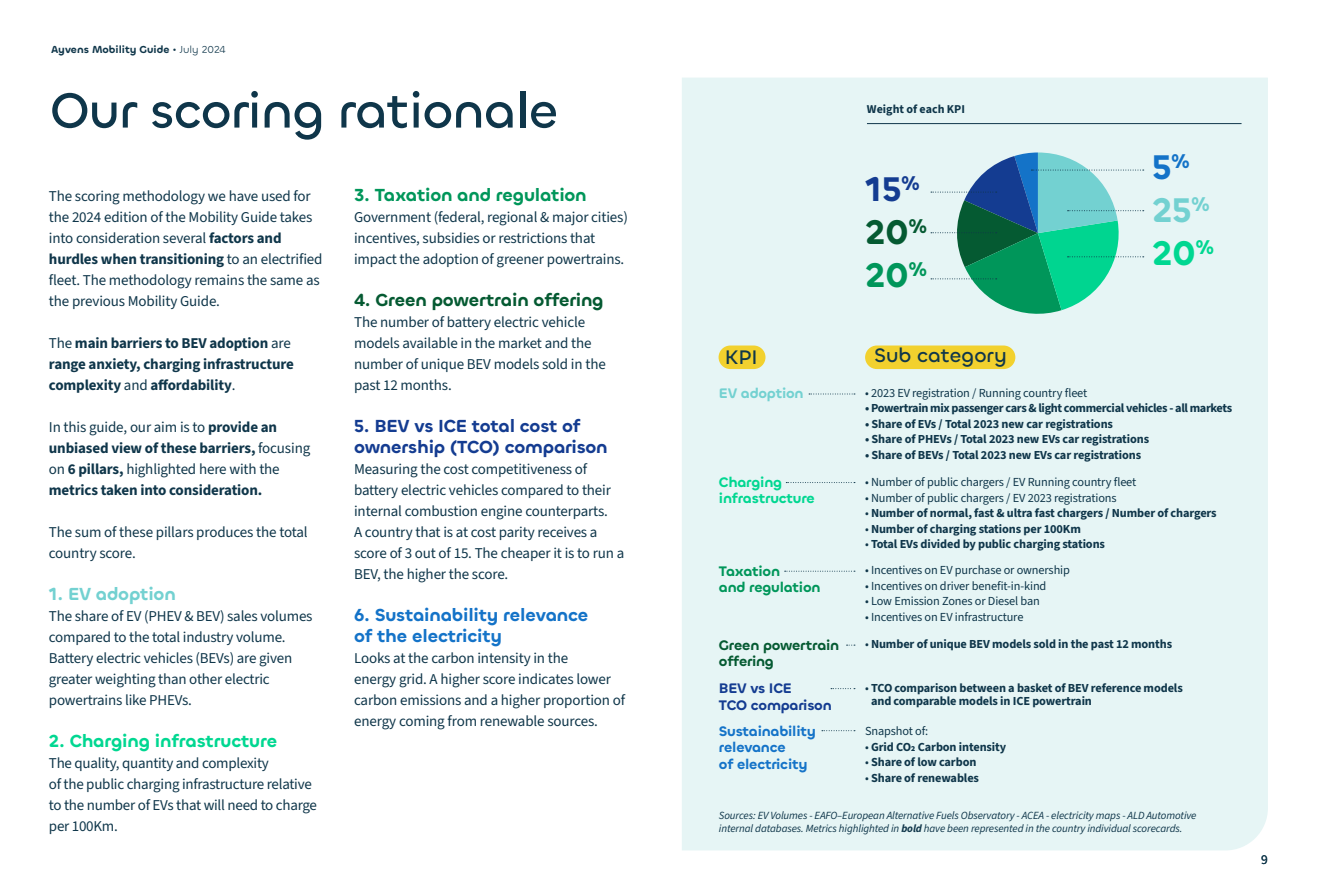
<style>
.page{position:relative;width:1319px;height:893px;background:#fff}
.page>*{position:absolute;margin:0;border:0;box-sizing:border-box;transform-origin:0 0}
.t1{font:500 51px "Chillax";letter-spacing:-.015em;color:#0f364a}
.t2{font:600 35.25px/43px "Chillax";color:#73d1d1}
.t3{font:600 35.25px "Chillax";color:#00965a}
.t4{font:600 35.25px "Chillax";color:#055a32}
.t5{font:600 35.25px "Chillax";color:#143c91}
.t6{font:600 35.25px "Chillax";color:#1473c8}
.t7{font:500 20.25px "Chillax";color:#0f364a}
.t8{font:600 18px/21px "Chillax";letter-spacing:-.01em;color:#143c91}
.t9{font:600 18px/21px "Chillax";letter-spacing:-.01em;color:#1473c8}
.t10{font:600 18px "Chillax";letter-spacing:-.01em;color:#055a32}
.t11{font:600 18px "Chillax";letter-spacing:-.01em;color:#00d791}
.t12{font:600 18px "Chillax";letter-spacing:-.01em;color:#00965a}
.t13{font:600 18px "Chillax";letter-spacing:-.01em;color:#73d1d1}
.t14{font:15px/21px "Source Sans 3";letter-spacing:-.01em;color:#0f364a}
.t15{font:700 15px/21px "Source Sans 3";letter-spacing:-.01em;color:#0f364a}
.t16{font:600 14.25px/16.5px "Chillax";letter-spacing:-.015em;color:#1473c8}
.t17{font:600 14.25px "Chillax";letter-spacing:-.015em;color:#055a32}
.t18{font:600 14.25px/16.5px "Chillax";letter-spacing:-.015em;color:#00d791}
.t19{font:600 14.25px/16.5px "Chillax";letter-spacing:-.015em;color:#00965a}
.t20{font:600 14.25px/16.5px "Chillax";letter-spacing:-.015em;color:#143c91}
.t21{font:600 14.25px "Chillax";letter-spacing:-.015em;color:#73d1d1}
.t22{font:13.5px "Source Sans 3";color:#0f364a}
.t23{font:700 12.3px/13.5px "Source Sans 3";letter-spacing:-.01em;color:#0f364a}
.t24{font:12.3px "Source Sans 3";letter-spacing:-.01em;color:#0f364a}
.t25{font:700 12.3px "Source Sans 3";letter-spacing:-.03em;color:#0f364a}
.t26{font:700 12px "Source Sans 3";color:#0f364a}
.t27{font:italic 10.95px/13.5px "Source Sans 3";letter-spacing:-.01em;color:#0f364a}
.t28{font:600 10.5px "Chillax";color:#0f364a}
.s1{font-weight:500}
.s2{font-weight:400}
.s3{font-weight:700}
.s4{color:#00d791}
</style>
<div class="page">
<div style="left:682px;top:78px;width:585px;height:772px;background:#e6f5f5"></div>
<div style="left:718px;top:345px;width:47px;height:24px;background:#f2d12e;border-radius:12px"></div>
<div style="left:865px;top:345px;width:150px;height:24px;background:#f2d12e;border-radius:12px"></div>
<hr style="left:866px;top:123px;width:375px;height:1px;background:#0f364a">
<svg style="left:930px;top:152px;width:213px;height:170px;background:#75c2b7"></svg>
<svg style="left:809px;top:394px;width:45px;height:1px"></svg>
<svg style="left:786px;top:482px;width:68px;height:1px"></svg>
<svg style="left:784px;top:571px;width:70px;height:1px"></svg>
<svg style="left:821px;top:730px;width:33px;height:1px"></svg>
<svg style="left:830px;top:688px;width:24px;height:1px"></svg>
<p class="t28" style="left:51px;top:43px;width:176px">Ayvens Mobility Guide <span class="s1">•</span> <span class="s2">July 2024</span></p>
<h1 class="t1" style="left:50px;top:79px;width:509px">Our scoring rationale</h1>
<p class="t14" style="left:49px;top:186px;width:275px">The scoring methodology we have used for the 2024 edition of the Mobility Guide takes into consideration several <span class="s3">factors and hurdles when transitioning</span> to an electrified fleet. The methodology remains the same as the previous Mobility Guide.</p>
<p class="t15" style="left:49px;top:333px;width:246px"><span class="s2">The</span> main barriers to BEV adoption <span class="s2">are </span>range anxiety, charging infrastructure complexity <span class="s2">and</span> affordability<span class="s2">.</span></p>
<p class="t15" style="left:49px;top:417px;width:263px"><span class="s2">In this guide, our aim is to</span> provide an unbiased view of these barriers, <span class="s2">focusing on</span> 6 pillars, <span class="s2">highlighted here with the </span>metrics taken into consideration.</p>
<p class="t14" style="left:49px;top:522px;width:260px">The sum of these pillars produces the total country score.</p>
<p class="t13" style="left:49px;top:583px;width:128px">1. EV adoption</p>
<p class="t14" style="left:49px;top:606px;width:265px">The share of EV (PHEV &amp; BEV) sales volumes compared to the total industry volume.<br>Battery electric vehicles (BEVs) are given greater weighting than other electric powertrains like PHEVs.</p>
<p class="t11" style="left:49px;top:730px;width:230px">2. Charging infrastructure</p>
<p class="t14" style="left:49px;top:753px;width:269px">The quality, quantity and complexity<br>of the public charging infrastructure relative to the number of EVs that will need to charge per 100Km.</p>
<p class="t12" style="left:354px;top:184px;width:234px">3. Taxation and regulation</p>
<p class="t14" style="left:354px;top:207px;width:275px">Government (federal, regional &amp; major cities) incentives, subsidies or restrictions that impact the adoption of greener powertrains.</p>
<p class="t10" style="left:354px;top:289px;width:251px">4. Green powertrain offering</p>
<p class="t14" style="left:354px;top:312px;width:253px">The number of battery electric vehicle models available in the market and the number of unique BEV models sold in the past 12 months.</p>
<p class="t8" style="left:354px;top:415px;width:255px">5. BEV vs ICE total cost of ownership (TCO) comparison</p>
<p class="t14" style="left:354px;top:459px;width:272px">Measuring the cost competitiveness of battery electric vehicles compared to their internal combustion engine counterparts.<br>A country that is at cost parity receives a score of 3 out of 15. The cheaper it is to run a BEV, the higher the score.</p>
<p class="t9" style="left:354px;top:604px;width:236px">6. Sustainability relevance of the electricity</p>
<p class="t14" style="left:354px;top:648px;width:272px">Looks at the carbon intensity in the<br>energy grid. A higher score indicates lower carbon emissions and a higher proportion of energy coming from renewable sources.</p>
<p class="t26" style="left:866px;top:101px;width:100px">Weight of each KPI</p>
<h2 class="t5" style="left:865px;top:167px;width:56px">15<sup>%</sup></h2>
<h2 class="t4" style="left:865px;top:210px;width:63px">20<sup>%</sup></h2>
<h2 class="t3" style="left:865px;top:253px;width:63px">20<sup>%</sup></h2>
<h3 class="t7" style="left:724px;top:344px;width:34px">KPI</h3>
<h3 class="t7" style="left:874px;top:343px;width:134px">Sub category</h3>
<h2 class="t6" style="left:1151px;top:145px;width:39px">5<sup>%</sup></h2>
<h2 class="t2" style="left:1151px;top:189px;width:63px">25<sup>%<br></sup><span class="s4">20</span><sup>%</sup></h2>
<p class="t21" style="left:718px;top:384px;width:86px">EV adoption</p>
<p class="t24" style="left:865px;top:385px;width:224px">• 2023 EV registration / Running country fleet</p>
<p class="t25" style="left:865px;top:400px;width:368px">• Powertrain mix passenger cars &amp; light commercial vehicles - all markets</p>
<p class="t23" style="left:865px;top:417px;width:249px">• Share of EVs / Total 2023 new car registrations</p>
<p class="t23" style="left:865px;top:433px;width:285px">• Share of PHEVs / Total 2023 new EVs car registrations</p>
<p class="t23" style="left:865px;top:448px;width:277px">• Share of BEVs / Total 2023 new EVs car registrations</p>
<p class="t18" style="left:718px;top:473px;width:97px">Charging infrastructure</p>
<p class="t24" style="left:865px;top:474px;width:273px">• Number of public chargers / EV Running country fleet</p>
<p class="t24" style="left:865px;top:489px;width:253px">• Number of public chargers / EV 2023 registrations</p>
<p class="t23" style="left:865px;top:507px;width:353px"><span class="s2">•</span> Number of normal, fast &amp; ultra fast chargers / Number of chargers</p>
<p class="t23" style="left:865px;top:522px;width:217px"><span class="s2">•</span> Number of charging stations per 100Km</p>
<p class="t23" style="left:865px;top:538px;width:241px"><span class="s2">•</span> Total EVs divided by public charging stations</p>
<p class="t19" style="left:718px;top:563px;width:103px">Taxation<br>and regulation</p>
<p class="t24" style="left:865px;top:562px;width:206px">• Incentives on EV purchase or ownership</p>
<p class="t24" style="left:865px;top:577px;width:183px">• Incentives on driver benefit-in-kind</p>
<p class="t24" style="left:865px;top:593px;width:176px">• Low Emission Zones or Diesel ban</p>
<p class="t24" style="left:865px;top:608px;width:160px">• Incentives on EV infrastructure</p>
<p class="t17" style="left:718px;top:636px;width:122px">Green powertrain</p>
<p class="t23" style="left:865px;top:638px;width:308px"><span class="s2">•</span> Number of unique BEV models sold in the past 12 months</p>
<p class="t17" style="left:718px;top:652px;width:56px">offering</p>
<p class="t23" style="left:870px;top:681px;width:313px;text-indent:-6px"><span class="s2">•</span> TCO comparison between a basket of BEV reference models and comparable models in ICE powertrain</p>
<p class="t20" style="left:718px;top:680px;width:114px">BEV vs ICE<br>TCO comparison</p>
<p class="t16" style="left:718px;top:723px;width:98px">Sustainability relevance<br>of electricity</p>
<p class="t24" style="left:865px;top:723px;width:65px">Snapshot of:</p>
<p class="t23" style="left:865px;top:740px;width:143px"><span class="s2">•</span> Grid CO2 Carbon intensity</p>
<p class="t23" style="left:865px;top:756px;width:113px"><span class="s2">•</span> Share of low carbon</p>
<p class="t23" style="left:865px;top:771px;width:115px"><span class="s2">•</span> Share of renewables</p>
<p class="t27" style="left:718px;top:809px;width:479px">Sources: EV Volumes - EAFO–European Alternative Fuels Observatory - ACEA - electricity maps - ALD Automotive internal databases. Metrics highlighted in <span class="s3">bold</span> have been represented in the country individual scorecards.</p>
<p class="t22" style="left:1260px;top:851px;width:8px">9</p>
</div>
